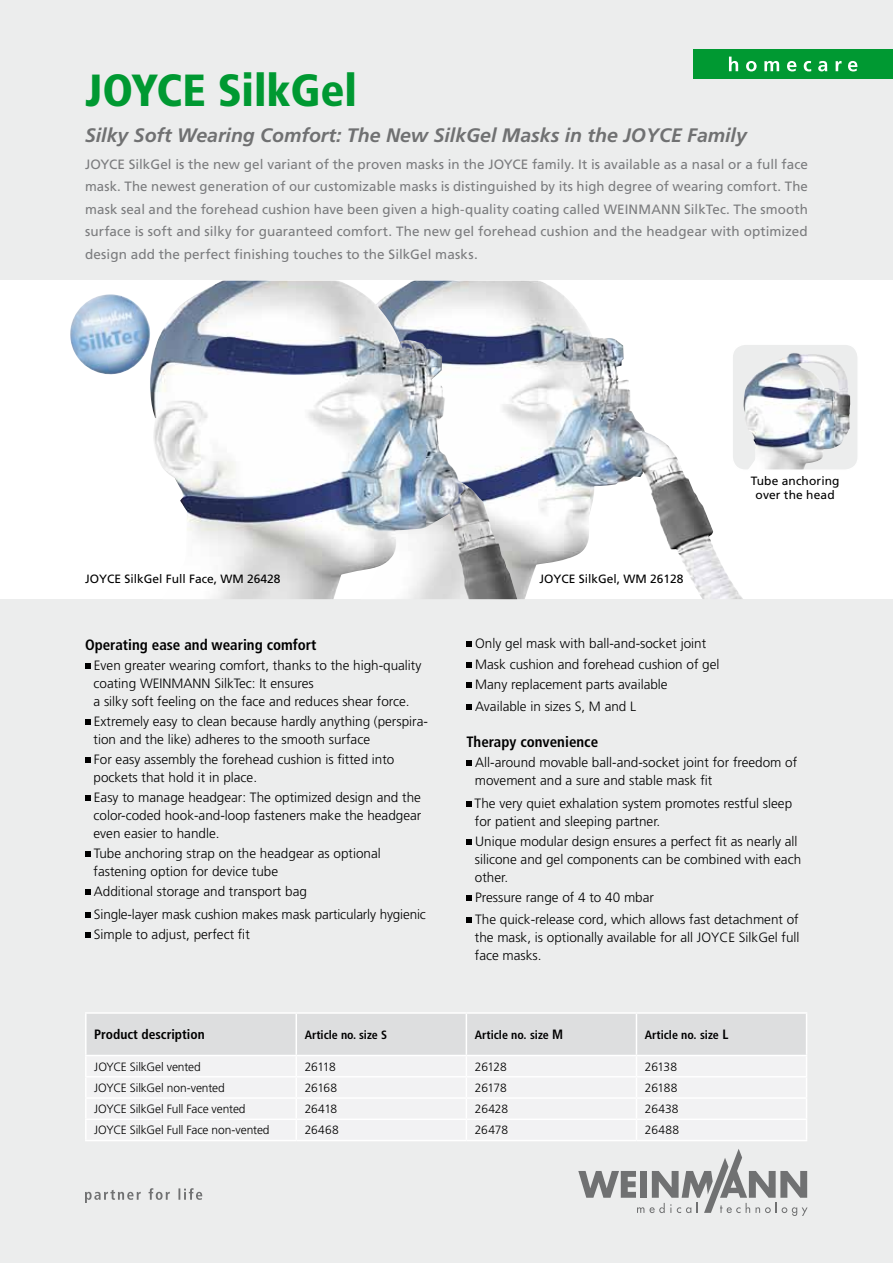
<style>
.page{position:relative;width:893px;height:1263px;background:#eceded}
.page>*{position:absolute;margin:0;border:0;box-sizing:border-box;transform-origin:0 0}
.t1{font:900 condensed 45px "Frutiger LT";letter-spacing:-.005em;color:#009932}
.t2{font:italic 700 19.5px "Frutiger LT";color:#707172}
.t3{font:700 condensed 15px "Frutiger LT";color:#000}
.t4{font:300 13.5px/18px "Frutiger LT";color:#000}
.t5{font:13.5px/22.5px "Frutiger LT";letter-spacing:.01em;color:#7b7c7e;text-align:justify}
.t6{font:700 condensed 13.5px "Frutiger LT";color:#000}
.t7{font:300 12px "Frutiger LT";letter-spacing:-.015em;color:#000}
.t8{font:12px/14.4px "Frutiger LT";color:#000;text-align:center}
.t9{font:700 condensed 12px "Frutiger LT";color:#000}
.s1{font-size:13.5px}
</style>
<div class="page">
<div style="left:693px;top:49px;width:200px;height:30px;background:#009932"></div>
<svg style="left:729px;top:57px;width:9px;height:14px"></svg>
<svg style="left:746px;top:61px;width:11px;height:10px"></svg>
<svg style="left:764px;top:61px;width:15px;height:10px"></svg>
<svg style="left:787px;top:61px;width:9px;height:10px"></svg>
<svg style="left:804px;top:61px;width:7px;height:10px"></svg>
<svg style="left:818px;top:61px;width:9px;height:10px"></svg>
<svg style="left:836px;top:61px;width:5px;height:10px"></svg>
<svg style="left:848px;top:61px;width:9px;height:10px"></svg>
<svg style="left:578px;top:1149px;width:229px;height:67px"></svg>
<svg style="left:85px;top:1188px;width:117px;height:15px"></svg>
<div style="left:0;top:281px;width:893px;height:318px;background:#fff"></div>
<img style="left:517px;top:281px;width:226px;height:318px">
<img style="left:150px;top:281px;width:367px;height:318px">
<div style="left:732px;top:344px;width:126px;height:126px;background:#eceded;border-radius:14px"></div>
<img style="left:743px;top:353px;width:107px;height:115px">
<div style="left:731px;top:343px;width:128px;height:128px;border:2px solid #fff;border-radius:14px"></div>
<svg style="left:85px;top:663px;width:5px;height:5px"></svg>
<svg style="left:85px;top:719px;width:5px;height:5px"></svg>
<svg style="left:85px;top:757px;width:5px;height:5px"></svg>
<svg style="left:85px;top:795px;width:5px;height:5px"></svg>
<svg style="left:85px;top:851px;width:5px;height:6px"></svg>
<svg style="left:85px;top:890px;width:5px;height:5px"></svg>
<svg style="left:85px;top:912px;width:5px;height:5px"></svg>
<svg style="left:85px;top:932px;width:5px;height:5px"></svg>
<svg style="left:466px;top:642px;width:5px;height:5px"></svg>
<svg style="left:466px;top:662px;width:5px;height:5px"></svg>
<svg style="left:466px;top:682px;width:5px;height:5px"></svg>
<svg style="left:466px;top:704px;width:5px;height:5px"></svg>
<svg style="left:466px;top:761px;width:5px;height:5px"></svg>
<svg style="left:466px;top:801px;width:5px;height:5px"></svg>
<svg style="left:466px;top:839px;width:5px;height:5px"></svg>
<svg style="left:466px;top:895px;width:5px;height:5px"></svg>
<svg style="left:466px;top:917px;width:5px;height:6px"></svg>
<hr style="left:85px;top:1140px;width:211px;height:1px;background:#fff">
<hr style="left:296px;top:1140px;width:170px;height:1px;background:#fff">
<hr style="left:466px;top:1140px;width:170px;height:1px;background:#fff">
<hr style="left:636px;top:1140px;width:171px;height:1px;background:#fff">
<hr style="left:85px;top:1012px;width:211px;height:2px;background:#fff">
<hr style="left:296px;top:1012px;width:170px;height:2px;background:#fff">
<hr style="left:466px;top:1012px;width:170px;height:2px;background:#fff">
<hr style="left:636px;top:1012px;width:171px;height:2px;background:#fff">
<svg style="left:85px;top:1013px;width:722px;height:127px"></svg>
<img style="left:70px;top:294px;width:84px;height:83px">
<h1 class="t1" style="left:85px;top:63px;width:274px">JOYCE SilkGel</h1>
<h2 class="t2" style="left:85px;top:124px;width:663px">Silky Soft Wearing Comfort: The New SilkGel Masks in the JOYCE Family</h2>
<p class="t5" style="left:85px;top:153px;width:724px">JOYCE SilkGel is the new gel variant of the proven masks in the JOYCE family. It is available as a nasal or a full face mask. The newest generation of our customizable masks is distinguished by its high degree of wearing comfort. The mask seal and the forehead cushion have been given a high-quality coating called WEINMANN SilkTec. The smooth surface is soft and silky for guaranteed comfort. The new gel forehead cushion and the headgear with optimized design add the perfect finishing touches to the SilkGel masks.</p>
<p class="t8" style="left:85px;top:571px;width:197px">JOYCE SilkGel Full Face, WM 26428</p>
<p class="t8" style="left:540px;top:571px;width:146px">JOYCE SilkGel, WM 26128</p>
<p class="t8" style="left:751px;top:473px;width:90px">Tube anchoring over the head</p>
<p class="t3" style="left:85px;top:635px;width:233px">Operating ease and wearing comfort</p>
<p class="t4" style="left:94px;top:656px;width:329px">Even greater wearing comfort, thanks to the high-quality coating WEINMANN SilkTec: It ensures<br>a silky soft feeling on the face and reduces shear force.</p>
<p class="t4" style="left:94px;top:712px;width:336px">Extremely easy to clean because hardly anything (perspira&shy;tion and the like) adheres to the smooth surface</p>
<p class="t4" style="left:94px;top:750px;width:302px">For easy assembly the forehead cushion is fitted into pockets that hold it in place.</p>
<p class="t4" style="left:94px;top:788px;width:329px;text-align:justify">Easy to manage headgear: The optimized design and the color-coded hook-and-loop fasteners make the headgear even easier to handle.</p>
<p class="t4" style="left:94px;top:845px;width:289px">Tube anchoring strap on the headgear as optional fastening option for device tube</p>
<p class="t4" style="left:94px;top:881px;width:334px;line-height:22.2px">Additional storage and transport bag<br>Single-layer mask cushion makes mask particularly hygienic</p>
<p class="t4" style="left:94px;top:925px;width:158px">Simple to adjust, perfect fit</p>
<p class="t4" style="left:475px;top:634px;width:246px;line-height:20.1px">Only gel mask with ball-and-socket joint<br>Mask cushion and forehead cushion of gel<br>Many replacement parts available</p>
<p class="t4" style="left:475px;top:697px;width:163px">Available in sizes S, M and L</p>
<p class="t3" style="left:466px;top:733px;width:133px">Therapy convenience</p>
<p class="t4" style="left:475px;top:754px;width:324px">All-around movable ball-and-socket joint for freedom of movement and a sure and stable mask fit</p>
<p class="t4" style="left:475px;top:794px;width:319px">The very quiet exhalation system promotes restful sleep for patient and sleeping partner.</p>
<p class="t4" style="left:475px;top:832px;width:328px">Unique modular design ensures a perfect fit as nearly all silicone and gel components can be combined with each other.</p>
<p class="t4" style="left:475px;top:886px;width:325px;line-height:22.2px">Pressure range of 4 to 40 mbar<br>The quick-release cord, which allows fast detachment of</p>
<p class="t4" style="left:475px;top:929px;width:326px">the mask, is optionally available for all JOYCE SilkGel full face masks.</p>
<p class="t6" style="left:94px;top:1026px;width:112px">Product description</p>
<p class="t9" style="left:305px;top:1027px;width:84px">Article no. size S</p>
<p class="t9" style="left:475px;top:1028px;width:90px">Article no. size <span class="s1">M</span></p>
<p class="t9" style="left:645px;top:1028px;width:85px">Article no. size <span class="s1">L</span></p>
<p class="t7" style="left:94px;top:1060px;width:108px">JOYCE SilkGel vented</p>
<p class="t7" style="left:305px;top:1060px;width:33px">26118</p>
<p class="t7" style="left:475px;top:1060px;width:33px">26128</p>
<p class="t7" style="left:645px;top:1060px;width:34px">26138</p>
<p class="t7" style="left:94px;top:1081px;width:132px">JOYCE SilkGel non-vented</p>
<p class="t7" style="left:305px;top:1081px;width:34px">26168</p>
<p class="t7" style="left:475px;top:1081px;width:33px">26178</p>
<p class="t7" style="left:645px;top:1081px;width:34px">26188</p>
<p class="t7" style="left:94px;top:1102px;width:153px">JOYCE SilkGel Full Face vented</p>
<p class="t7" style="left:305px;top:1102px;width:34px">26418</p>
<p class="t7" style="left:475px;top:1102px;width:35px">26428</p>
<p class="t7" style="left:645px;top:1102px;width:35px">26438</p>
<p class="t7" style="left:94px;top:1123px;width:177px">JOYCE SilkGel Full Face non-vented</p>
<p class="t7" style="left:305px;top:1123px;width:36px">26468</p>
<p class="t7" style="left:475px;top:1123px;width:35px">26478</p>
<p class="t7" style="left:645px;top:1123px;width:36px">26488</p>
</div>
